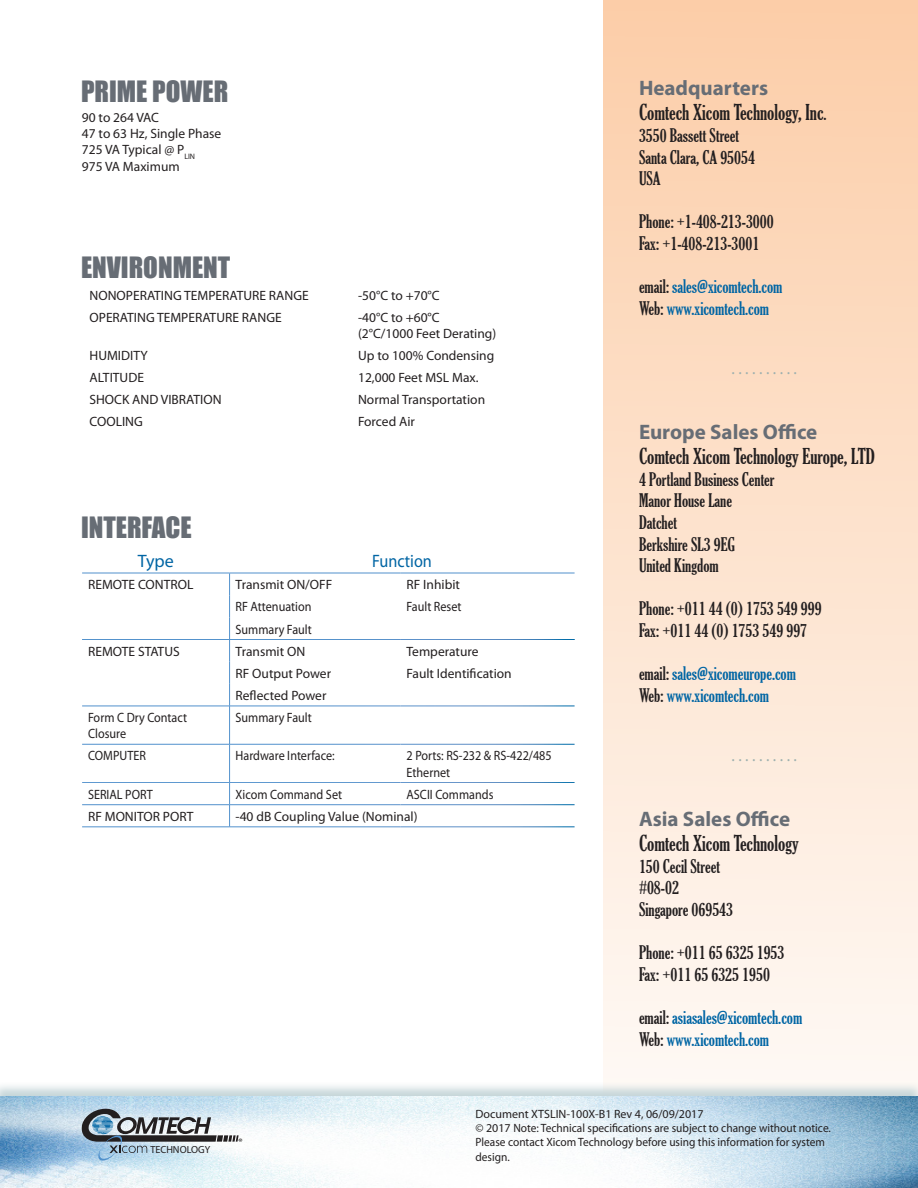
<style>
.page{position:relative;width:918px;height:1188px;background:#fff}
.page>*{position:absolute;margin:0;border:0;box-sizing:border-box;transform-origin:0 0}
.Sub-Heading{font:27px "Impact";color:#676d75}
.t1{font:extra-condensed 21px "Gloucester";color:#231f20}
.t2{font:700 21px "Myriad Pro";color:#676d75}
.t3{font:extra-condensed 18px "Gloucester";color:#231f20}
.t4{font:extra-condensed 18px "Gloucester";color:#0065a4}
.t5{font:18px "Myriad Pro";color:#0065a4;scale:.9 1}
.t6{font:18px "Myriad Pro";color:#0065a4}
.t7{font:16.5px "Myriad Pro";color:#9db0af}
.t8{font:13.5px "Myriad Pro";color:#231f20}
.t9{font:13.5px/16.2px "Myriad Pro";color:#231f20;scale:.9 1}
.t10{font:12px/14.4px "Myriad Pro";color:#231f20}
.t11{font:10.35px "Myriad Pro";color:#231f20}
.s1{font-size:18px}
.s2{color:#231f20}
</style>
<div class="page">
<div style="left:603px;top:0;width:315px;height:1095px;background:linear-gradient(to bottom,#fccda8,#fef9f5)"></div>
<svg style="left:0;top:1082px;width:918px;height:14px"></svg>
<img style="left:0;top:1096px;width:918px;height:92px">
<svg style="left:78px;top:1103px;width:164px;height:58px;background:#a7b6c2"></svg>
<svg style="left:229px;top:783px;width:1px;height:44px"></svg>
<svg style="left:229px;top:574px;width:1px;height:132px"></svg>
<hr style="left:82px;top:639px;width:148px;height:1px;background:#fff">
<hr style="left:82px;top:804px;width:148px;height:1px;background:#fff">
<hr style="left:82px;top:573px;width:148px;height:1px;background:#5090cc">
<hr style="left:230px;top:573px;width:171px;height:1px;background:#5090cc">
<hr style="left:401px;top:573px;width:174px;height:1px;background:#5090cc">
<h1 class="Sub-Heading" style="left:81px;top:71px;width:149px">PRIME POWER</h1>
<p class="t8" style="left:82px;top:109px;width:79px">90 to 264 VAC</p>
<p class="t8" style="left:82px;top:125px;width:141px">47 to 63 Hz, Single Phase</p>
<p class="t8" style="left:82px;top:142px;width:115px">725 VA Typical @ P<sub>LIN</sub></p>
<p class="t8" style="left:82px;top:158px;width:99px">975 VA Maximum</p>
<p class="Sub-Heading" style="left:81px;top:246px;width:151px">ENVIRONMENT</p>
<p class="t8" style="left:90px;top:287px;width:221px">NONOPERATING TEMPERATURE RANGE</p>
<p class="t8" style="left:358px;top:287px;width:83px">-50°C to +70°C</p>
<p class="t8" style="left:90px;top:309px;width:194px">OPERATING TEMPERATURE RANGE</p>
<p class="t8" style="left:358px;top:309px;width:83px">-40°C to +60°C</p>
<p class="t8" style="left:358px;top:325px;width:140px">(2°C/1000 Feet Derating)</p>
<p class="t8" style="left:90px;top:347px;width:60px">HUMIDITY</p>
<p class="t8" style="left:358px;top:347px;width:138px">Up to 100% Condensing</p>
<p class="t8" style="left:90px;top:369px;width:56px">ALTITUDE</p>
<p class="t8" style="left:358px;top:369px;width:122px">12,000 Feet MSL Max.</p>
<p class="t8" style="left:90px;top:391px;width:134px">SHOCK AND VIBRATION</p>
<p class="t8" style="left:358px;top:391px;width:129px">Normal Transportation</p>
<p class="t8" style="left:90px;top:414px;width:55px">COOLING</p>
<p class="t8" style="left:358px;top:414px;width:58px">Forced Air</p>
<p class="Sub-Heading" style="left:81px;top:506px;width:112px">INTERFACE</p>
<p class="t6" style="left:138px;top:550px;width:37px">Type</p>
<p class="t5" style="left:372px;top:550px;width:68px">Function</p>
<p class="t8" style="left:88px;top:576px;width:107px">REMOTE CONTROL</p>
<p class="t8" style="left:236px;top:576px;width:98px">Transmit ON/OFF</p>
<p class="t8" style="left:407px;top:576px;width:55px">RF Inhibit</p>
<p class="t9" style="left:236px;top:599px;width:86px">RF Attenuation</p>
<p class="t9" style="left:407px;top:599px;width:63px">Fault Reset</p>
<p class="t9" style="left:236px;top:621px;width:86px">Summary Fault</p>
<p class="t8" style="left:88px;top:643px;width:93px">REMOTE STATUS</p>
<p class="t8" style="left:236px;top:643px;width:71px">Transmit ON</p>
<p class="t8" style="left:407px;top:643px;width:73px">Temperature</p>
<p class="t8" style="left:236px;top:665px;width:97px">RF Output Power</p>
<p class="t8" style="left:407px;top:665px;width:107px">Fault Identification</p>
<p class="t8" style="left:236px;top:687px;width:92px">Reflected Power</p>
<p class="t9" style="left:88px;top:709px;width:112px">Form C Dry Contact<br>Closure</p>
<p class="t9" style="left:236px;top:709px;width:86px">Summary Fault</p>
<p class="t9" style="left:88px;top:748px;width:66px">COMPUTER</p>
<p class="t9" style="left:236px;top:748px;width:112px">Hardware Interface:</p>
<p class="t9" style="left:407px;top:748px;width:163px">2 Ports: RS-232 &amp; RS-422/485</p>
<p class="t9" style="left:407px;top:764px;width:50px">Ethernet</p>
<p class="t9" style="left:88px;top:786px;width:73px">SERIAL PORT</p>
<p class="t9" style="left:236px;top:786px;width:120px">Xicom Command Set</p>
<p class="t9" style="left:407px;top:786px;width:98px">ASCII Commands</p>
<p class="t8" style="left:88px;top:808px;width:107px">RF MONITOR PORT</p>
<p class="t8" style="left:236px;top:808px;width:184px">-40 dB Coupling Value (Nominal)</p>
<p class="t2" style="left:639px;top:74px;width:131px">Headquarters</p>
<p class="t1" style="left:639px;top:101px;width:189px">Comtech Xicom Technology, Inc<span class="s1">.</span></p>
<p class="t3" style="left:639px;top:125px;width:102px">3550 Bassett Street</p>
<p class="t3" style="left:639px;top:147px;width:118px">Santa Clara, CA 95054</p>
<p class="t3" style="left:639px;top:168px;width:23px">USA</p>
<p class="t3" style="left:639px;top:212px;width:136px">Phone: +1-408-213-3000</p>
<p class="t3" style="left:639px;top:233px;width:122px">Fax: +1-408-213-3001</p>
<p class="t4" style="left:639px;top:276px;width:145px"><span class="s2">email:</span> sales@xicomtech.com</p>
<p class="t4" style="left:639px;top:298px;width:132px"><span class="s2">Web:</span> www.xicomtech.com</p>
<p class="t7" style="left:731px;top:359px;width:67px">. . . . . . . . . .</p>
<p class="t2" style="left:639px;top:418px;width:180px">Europe Sales Office</p>
<p class="t1" style="left:639px;top:444px;width:238px">Comtech Xicom Technology Europe, LTD</p>
<p class="t3" style="left:639px;top:469px;width:137px">4 Portland Business Center</p>
<p class="t3" style="left:639px;top:491px;width:95px">Manor House Lane</p>
<p class="t3" style="left:639px;top:512px;width:40px">Datchet</p>
<p class="t3" style="left:639px;top:534px;width:97px">Berkshire SL3 9EG</p>
<p class="t3" style="left:639px;top:555px;width:81px">United Kingdom</p>
<p class="t3" style="left:639px;top:599px;width:184px">Phone: +011 44 (0) 1753 549 999</p>
<p class="t3" style="left:639px;top:620px;width:170px">Fax: +011 44 (0) 1753 549 997</p>
<p class="t4" style="left:639px;top:663px;width:159px"><span class="s2">email:</span> sales@xicomeurope.com</p>
<p class="t4" style="left:639px;top:685px;width:132px"><span class="s2">Web:</span> www.xicomtech.com</p>
<p class="t7" style="left:731px;top:746px;width:67px">. . . . . . . . . .</p>
<p class="t2" style="left:639px;top:805px;width:153px">Asia Sales Office</p>
<p class="t1" style="left:639px;top:831px;width:161px">Comtech Xicom Technology</p>
<p class="t3" style="left:639px;top:856px;width:83px">150 Cecil Street</p>
<p class="t3" style="left:639px;top:878px;width:41px">#08-02</p>
<p class="t3" style="left:639px;top:899px;width:96px">Singapore 069543</p>
<p class="t3" style="left:639px;top:942px;width:147px">Phone: +011 65 6325 1953</p>
<p class="t3" style="left:639px;top:964px;width:132px">Fax: +011 65 6325 1950</p>
<p class="t4" style="left:639px;top:1007px;width:165px"><span class="s2">email:</span> asiasales@xicomtech.com</p>
<p class="t4" style="left:639px;top:1029px;width:132px"><span class="s2">Web:</span> www.xicomtech.com</p>
<p class="t11" style="left:150px;top:1143px;width:61px">TECHNOLOGY</p>
<p class="t10" style="left:476px;top:1106px;width:357px">Document XTSLIN-100X-B1 Rev 4, 06/09/2017<br>© 2017 Note: Technical specifications are subject to change without notice.<br>Please contact Xicom Technology before using this information for system design.</p>
</div>
